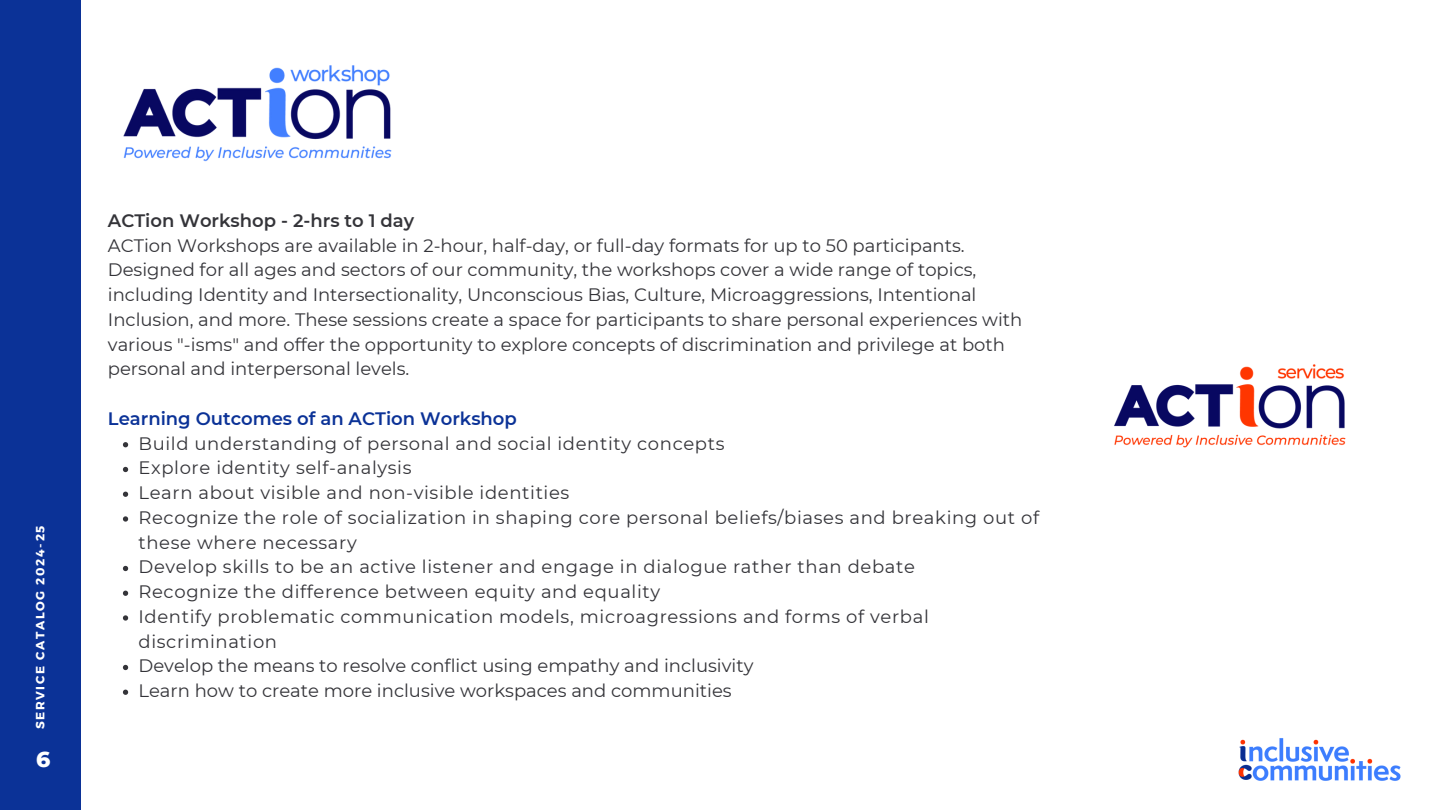
<style>
.page{position:relative;width:1440px;height:810px;background:#fff}
.page>*{position:absolute;margin:0;border:0;box-sizing:border-box;transform-origin:0 0}
.t1{font:800 22px "Montserrat";color:#fff}
.t2{font:18px/24.8px "Montserrat";color:#343439}
.t3{font:18px/24.8px "Montserrat";letter-spacing:.035em;color:#343439}
.t4{font:600 18px "Montserrat";color:#0b3297}
.t5{font:700 12px "Montserrat";letter-spacing:.135em;color:#fff}
.s1{font-weight:600}
</style>
<div class="page">
<div style="left:0;top:0;width:81px;height:810px;background:#0b3297"></div>
<img style="left:1114px;top:364px;width:232px;height:84px">
<img style="left:123px;top:65px;width:269px;height:97px">
<img style="left:1238px;top:738px;width:163px;height:43px">
<svg style="left:123px;top:442px;width:5px;height:5px"></svg>
<svg style="left:123px;top:467px;width:5px;height:5px"></svg>
<svg style="left:123px;top:492px;width:5px;height:5px"></svg>
<svg style="left:123px;top:516px;width:5px;height:6px"></svg>
<svg style="left:123px;top:566px;width:5px;height:5px"></svg>
<svg style="left:123px;top:591px;width:5px;height:5px"></svg>
<svg style="left:123px;top:615px;width:5px;height:6px"></svg>
<svg style="left:123px;top:665px;width:5px;height:5px"></svg>
<svg style="left:123px;top:690px;width:5px;height:5px"></svg>
<p class="t5" style="left:33px;top:729px;width:205px;rotate:-90deg">SERVICE CATALOG 2024-25</p>
<p class="t1" style="left:36px;top:746px;width:16px">6</p>
<h1 class="t2" style="left:108px;top:208px;width:916px"><span class="s1">ACTion Workshop - 2-hrs to 1 day<br></span>ACTion Workshops are available in 2-hour, half-day, or full-day formats for up to 50 participants.<br>Designed for all ages and sectors of our community, the workshops cover a wide range of topics, including Identity and Intersectionality, Unconscious Bias, Culture, Microaggressions, Intentional Inclusion, and more. These sessions create a space for participants to share personal experiences with various "-isms" and offer the opportunity to explore concepts of discrimination and privilege at both personal and interpersonal levels.</h1>
<p class="t4" style="left:108px;top:407px;width:411px">Learning Outcomes of an ACTion Workshop</p>
<p class="t3" style="left:139px;top:431px;width:588px">Build understanding of personal and social identity concepts</p>
<p class="t3" style="left:139px;top:456px;width:275px">Explore identity self-analysis</p>
<p class="t3" style="left:139px;top:480px;width:432px">Learn about visible and non-visible identities</p>
<p class="t3" style="left:139px;top:505px;width:902px">Recognize the role of socialization in shaping core personal beliefs/biases and breaking out of these where necessary</p>
<p class="t3" style="left:139px;top:555px;width:778px">Develop skills to be an active listener and engage in dialogue rather than debate</p>
<p class="t3" style="left:139px;top:579px;width:523px">Recognize the difference between equity and equality</p>
<p class="t3" style="left:139px;top:604px;width:792px">Identify problematic communication models, microagressions and forms of verbal discrimination</p>
<p class="t2" style="left:139px;top:654px;width:616px">Develop the means to resolve conflict using empathy and inclusivity</p>
<p class="t2" style="left:139px;top:678px;width:595px">Learn how to create more inclusive workspaces and communities</p>
</div>
